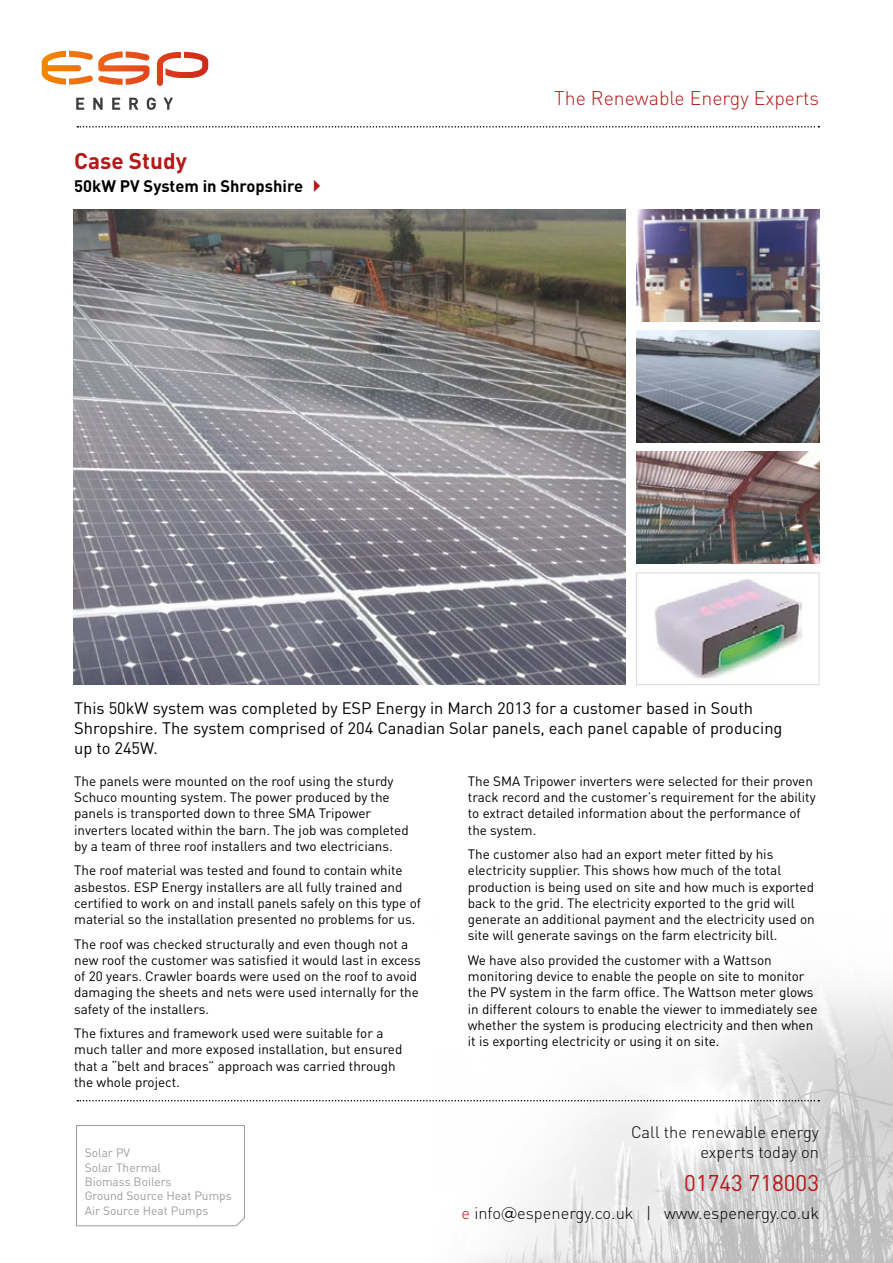
<style>
.page{position:relative;width:893px;height:1263px;background:#fff}
.page>*{position:absolute;margin:0;border:0;box-sizing:border-box;transform-origin:0 0}
.t1{font:22.5px "DIN";color:#b51817}
.t2{font:700 22.5px "DIN";color:#b51817}
.t3{font:300 19.5px "DIN";color:#b51817}
.t4{font:16.5px/19.8px "DIN";letter-spacing:-.005em;color:#000}
.t5{font:300 16.5px/19.8px "DIN";color:#000;text-align:right}
.t6{font:700 16.5px "DIN";color:#000}
.t7{font:13.5px/16.2px "DIN";letter-spacing:-.005em;color:#000}
.t8{font:12px/14.4px "DIN";color:#9d9d9c}
.s1{color:#b51817}
.s2{font-family:"Gotham";font-weight:400}
</style>
<div class="page">
<img style="left:310px;top:991px;width:583px;height:272px">
<img style="left:74px;top:210px;width:551px;height:475px">
<svg style="left:76px;top:1125px;width:169px;height:101px"></svg>
<svg style="left:77px;top:1100px;width:742px;height:1px"></svg>
<img style="left:636px;top:210px;width:183px;height:112px">
<img style="left:636px;top:331px;width:183px;height:112px">
<img style="left:636px;top:452px;width:183px;height:112px">
<img style="left:655px;top:579px;width:146px;height:100px">
<div style="left:636px;top:572px;width:183px;height:113px;border:1px solid #dadada"></div>
<svg style="left:76px;top:98px;width:8px;height:12px"></svg>
<svg style="left:93px;top:98px;width:10px;height:12px"></svg>
<svg style="left:112px;top:98px;width:8px;height:12px"></svg>
<svg style="left:129px;top:98px;width:9px;height:12px"></svg>
<svg style="left:147px;top:98px;width:9px;height:12px"></svg>
<svg style="left:163px;top:98px;width:10px;height:12px"></svg>
<svg style="left:157px;top:52px;width:51px;height:34px"></svg>
<svg style="left:42px;top:51px;width:108px;height:34px"></svg>
<svg style="left:77px;top:126px;width:742px;height:2px"></svg>
<h1 class="t2" style="left:74px;top:146px;width:114px">Case Study</h1>
<p class="t6" style="left:74px;top:175px;width:254px">50kW PV System in Shropshire <span class="s1">✔</span></p>
<h2 class="t3" style="left:554px;top:86px;width:266px">The Renewable Energy Experts</h2>
<p class="t4" style="left:74px;top:698px;width:710px">This 50kW system was completed by ESP Energy in March 2013 for a customer based in South<br>Shropshire. The system comprised of 204 Canadian Solar panels, each panel capable of producing up to 245W.</p>
<p class="t7" style="left:74px;top:773px;width:336px">The panels were mounted on the roof using the sturdy Schuco mounting system. The power produced by the panels is transported down to three SMA Tripower inverters located within the barn. The job was completed by a team of three roof installers and two electricians.</p>
<p class="t7" style="left:74px;top:862px;width:348px">The roof material was tested and found to contain white asbestos. ESP Energy installers are all fully trained and certified to work on and install panels safely on this type of material so the installation presented no problems for us.</p>
<p class="t7" style="left:74px;top:935px;width:348px">The roof was checked structurally and even though not a new roof the customer was satisfied it would last in excess of 20 years. Crawler boards were used on the roof to avoid damaging the sheets and nets were used internally for the safety of the installers.</p>
<p class="t7" style="left:74px;top:1025px;width:330px">The fixtures and framework used were suitable for a much taller and more exposed installation, but ensured that a “belt and braces” approach was carried through the whole project.</p>
<p class="t8" style="left:85px;top:1145px;width:149px">Solar PV<br>Solar Thermal<br>Biomass Boilers<br>Ground Source Heat Pumps<br>Air Source Heat Pumps</p>
<p class="t7" style="left:468px;top:773px;width:349px">The SMA Tripower inverters were selected for their proven track record and the customer’s requirement for the ability to extract detailed information about the performance of the system.</p>
<p class="t7" style="left:468px;top:846px;width:348px">The customer also had an export meter fitted by his electricity supplier. This shows how much of the total production is being used on site and how much is exported back to the grid. The electricity exported to the grid will generate an additional payment and the electricity used on site will generate savings on the farm electricity bill.</p>
<p class="t7" style="left:468px;top:952px;width:351px">We have also provided the customer with a Wattson monitoring device to enable the people on site to monitor the PV system in the farm office. The Wattson meter glows in different colours to enable the viewer to immediately see whether the system is producing electricity and then when it is exporting electricity or using it on site.</p>
<p class="t5" style="left:631px;top:1122px;width:190px">Call the renewable energy experts today on</p>
<h1 class="t1" style="left:684px;top:1168px;width:136px">01743 718003</h1>
<p class="t5" style="left:462px;top:1203px;width:359px"><span class="s1">e</span> info<span class="s2">@</span>espenergy.co.uk | www.espenergy.co.uk</p>
</div>
